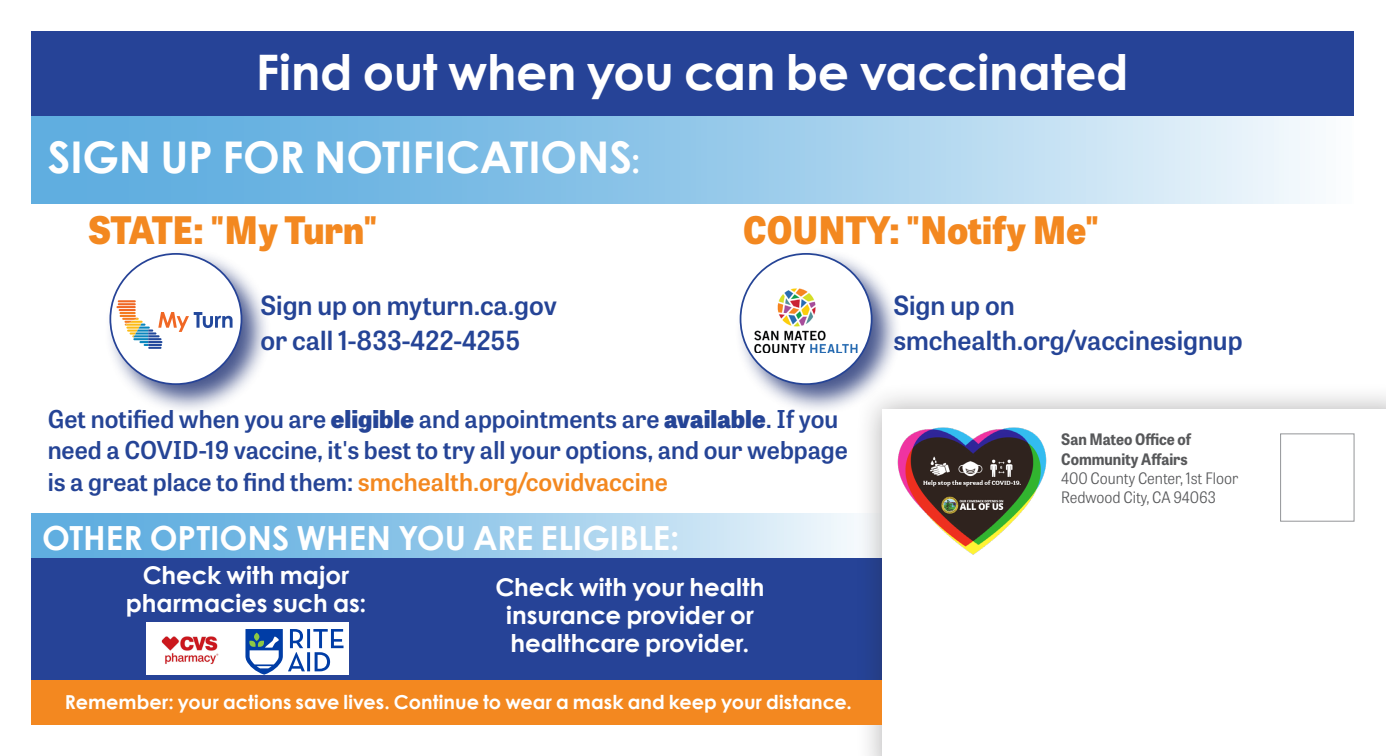
<style>
.page{position:relative;width:1386px;height:756px;background:#fff}
.page>*{position:absolute;margin:0;border:0;box-sizing:border-box;transform-origin:0 0}
.t1{font:700 49px "Century Gothic";letter-spacing:-.01em;color:#fff}
.t2{font:700 43.75px "Century Gothic";letter-spacing:-.005em;color:#fff}
.t3{font:800 37.8px "Tablet Gothic";color:#f38820;scale:.94 1}
.t4{font:700 33.25px "Century Gothic";letter-spacing:-.005em;color:#fff}
.t5{font:600 26.25px/35px "Tablet Gothic";color:#254496}
.t6{font:600 24.5px/31.5px "Tablet Gothic";color:#254496}
.t7{font:700 24.5px/28px "Century Gothic";color:#fff;text-align:center}
.t8{font:700 19.25px "Century Gothic";color:#fff}
.t9{font:300 15.75px "Tablet Gothic Narrow";color:#57585a}
.t10{font:700 15.75px/19.2px "Tablet Gothic Narrow";color:#57585a}
.s1{font-size:33.25px}
.s2{font-weight:800}
.s3{color:#f38820}
</style>
<div class="page">
<div style="left:32px;top:558px;width:1324px;height:166px;background:#264397"></div>
<svg style="left:32px;top:116px;width:1278px;height:87px;background:#97caea"></svg>
<div style="left:856px;top:383px;width:530px;height:373px;background:#231f20;opacity:.35"></div>
<div style="left:882px;top:410px;width:504px;height:346px;background:#fff"></div>
<div style="left:1280px;top:433px;width:74px;height:89px;border:1px solid #939598"></div>
<img style="left:897px;top:427px;width:149px;height:127px">
<div style="left:32px;top:32px;width:1322px;height:84px;background:#264397"></div>
<div style="left:104px;top:248px;width:168px;height:166px;background:#0d2169;opacity:.75"></div>
<div style="left:110px;top:254px;width:131px;height:130px;background:#fff;border-radius:50%"></div>
<svg style="left:116px;top:300px;width:117px;height:49px"></svg>
<div style="left:735px;top:248px;width:167px;height:166px;background:#0d2169;opacity:.75"></div>
<div style="left:741px;top:254px;width:131px;height:130px;background:#fff;border-radius:50%"></div>
<img style="left:754px;top:288px;width:104px;height:65px">
<svg style="left:32px;top:514px;width:850px;height:44px;background:#9acbea"></svg>
<div style="left:32px;top:680px;width:850px;height:44px;background:#f38820"></div>
<div style="left:147px;top:623px;width:202px;height:52px;background:#fff"></div>
<svg style="left:245px;top:629px;width:99px;height:46px"></svg>
<img style="left:161px;top:636px;width:58px;height:28px">
<p class="t1" style="left:256px;top:35px;width:874px">Find out when you can be vaccinated</p>
<p class="t2" style="left:48px;top:124px;width:594px">SIGN UP FOR NOTIFICATIONS<span class="s1">:</span></p>
<p class="t3" style="left:88px;top:202px;width:309px">STATE: "My Turn"</p>
<p class="t3" style="left:743px;top:202px;width:380px">COUNTY: "Notify Me"</p>
<p class="t5" style="left:260px;top:286px;width:298px">Sign up on myturn.ca.gov or call 1-833-422-4255</p>
<p class="t5" style="left:893px;top:286px;width:123px">Sign up on</p>
<p class="t5" style="left:893px;top:321px;width:351px">smchealth.org/vaccinesignup</p>
<p class="t6" style="left:48px;top:402px;width:802px">Get notified when you are <span class="s2">eligible</span> and appointments are <span class="s2">available</span>. If you need a COVID-19 vaccine, it's best to try all your options, and our webpage is a great place to find them: <span class="s3">smchealth.org/covidvaccine</span></p>
<p class="t4" style="left:42px;top:513px;width:639px">OTHER OPTIONS WHEN YOU ARE ELIGIBLE:</p>
<p class="t7" style="left:143px;top:560px;width:208px">Check with major</p>
<p class="t7" style="left:126px;top:588px;width:242px">pharmacies such as:</p>
<p class="t7" style="left:495px;top:572px;width:271px">Check with your health insurance provider or healthcare provider.</p>
<p class="t8" style="left:65px;top:687px;width:789px">Remember: your actions save lives. Continue to wear a mask and keep your distance.</p>
<p class="t10" style="left:1061px;top:429px;width:132px">San Mateo Office of<br>Community Affairs</p>
<p class="t9" style="left:1061px;top:468px;width:179px">400 County Center, 1st Floor</p>
<p class="t9" style="left:1061px;top:487px;width:156px">Redwood City, CA 94063</p>
</div>
